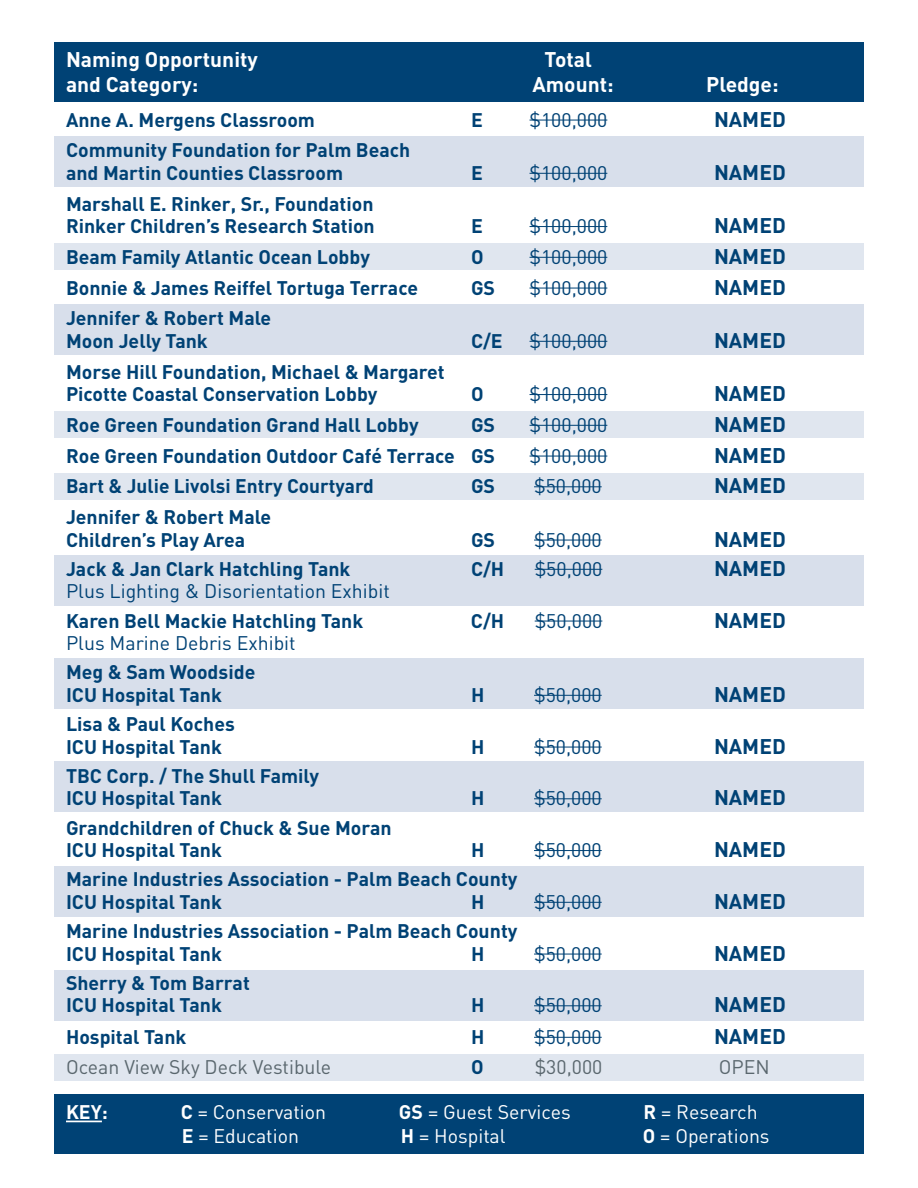
<style>
.page{position:relative;width:918px;height:1188px;background:#fff}
.page>*{position:absolute;margin:0;border:0;box-sizing:border-box;transform-origin:0 0}
.t1{font:700 21px "DIN";color:#004275}
.t2{font:700 21px "DIN";color:#fff}
.t3{font:700 19.5px/22.5px "DIN";color:#004275}
.t4{font:19.5px "DIN";color:#004275}
.t5{font:19.5px "DIN";color:#fff}
.t6{font:19.5px "DIN";color:#5a676e}
.t7{font:700 19.5px "DIN";color:#fff}
.s1{font-size:19.5px;color:#004275}
.s2{font-weight:700}
</style>
<div class="page">
<div style="left:54px;top:43px;width:810px;height:59px;background:#004275"></div>
<div style="left:54px;top:1094px;width:810px;height:59px;background:#004275"></div>
<div style="left:54px;top:136px;width:810px;height:51px;background:#d8dfeb"></div>
<div style="left:54px;top:305px;width:810px;height:50px;background:#d8dfeb"></div>
<div style="left:54px;top:556px;width:810px;height:50px;background:#d8dfeb"></div>
<div style="left:54px;top:658px;width:810px;height:51px;background:#d8dfeb"></div>
<div style="left:54px;top:761px;width:810px;height:51px;background:#d8dfeb"></div>
<div style="left:54px;top:866px;width:810px;height:50px;background:#d8dfeb"></div>
<div style="left:54px;top:970px;width:810px;height:51px;background:#d8dfeb"></div>
<div style="left:54px;top:243px;width:810px;height:27px;background:#e0e6ef"></div>
<div style="left:54px;top:411px;width:810px;height:27px;background:#e0e6ef"></div>
<div style="left:54px;top:473px;width:810px;height:27px;background:#e0e6ef"></div>
<div style="left:54px;top:1054px;width:810px;height:27px;background:#e0e6ef"></div>
<hr style="left:66px;top:1121px;width:36px;height:1px;background:#fff">
<hr style="left:530px;top:120px;width:77px;height:1px;background:#004275">
<hr style="left:530px;top:173px;width:77px;height:1px;background:#004275">
<hr style="left:530px;top:226px;width:77px;height:1px;background:#004275">
<hr style="left:530px;top:257px;width:77px;height:1px;background:#004275">
<hr style="left:530px;top:288px;width:77px;height:1px;background:#004275">
<hr style="left:530px;top:341px;width:77px;height:1px;background:#004275">
<hr style="left:530px;top:394px;width:77px;height:1px;background:#004275">
<hr style="left:530px;top:425px;width:77px;height:1px;background:#004275">
<hr style="left:530px;top:456px;width:77px;height:1px;background:#004275">
<hr style="left:534px;top:486px;width:68px;height:1px;background:#004275">
<hr style="left:534px;top:540px;width:68px;height:1px;background:#004275">
<hr style="left:535px;top:569px;width:67px;height:1px;background:#004275">
<hr style="left:535px;top:621px;width:67px;height:1px;background:#004275">
<hr style="left:534px;top:695px;width:68px;height:1px;background:#004275">
<hr style="left:534px;top:747px;width:68px;height:1px;background:#004275">
<hr style="left:534px;top:798px;width:68px;height:1px;background:#004275">
<hr style="left:534px;top:850px;width:68px;height:1px;background:#004275">
<hr style="left:534px;top:902px;width:68px;height:1px;background:#004275">
<hr style="left:534px;top:954px;width:68px;height:1px;background:#004275">
<hr style="left:534px;top:1005px;width:68px;height:1px;background:#004275">
<hr style="left:534px;top:1037px;width:68px;height:1px;background:#004275">
<p class="t2" style="left:66px;top:46px;width:193px">Naming Opportunity</p>
<p class="t2" style="left:544px;top:46px;width:49px">Total</p>
<p class="t2" style="left:66px;top:71px;width:134px">and Category:</p>
<p class="t2" style="left:532px;top:71px;width:83px">Amount:</p>
<p class="t2" style="left:706px;top:71px;width:131px">Pledge:<span class="s1">Ann A.</span></p>
<p class="t3" style="left:66px;top:107px;width:251px">Anne A. Mergens Classroom</p>
<p class="t3" style="left:471px;top:107px;width:13px">E</p>
<p class="t4" style="left:530px;top:107px;width:79px">$100,000</p>
<p class="t1" style="left:714px;top:105px;width:73px">NAMED</p>
<p class="t3" style="left:66px;top:138px;width:346px">Community Foundation for Palm Beach</p>
<p class="t3" style="left:66px;top:161px;width:279px">and Martin Counties Classroom</p>
<p class="t3" style="left:471px;top:161px;width:13px">E</p>
<p class="t4" style="left:530px;top:161px;width:79px">$100,000</p>
<p class="t1" style="left:714px;top:158px;width:73px">NAMED</p>
<p class="t3" style="left:66px;top:191px;width:309px">Marshall E. Rinker, Sr., Foundation</p>
<p class="t3" style="left:66px;top:214px;width:310px">Rinker Children’s Research Station</p>
<p class="t3" style="left:471px;top:214px;width:13px">E</p>
<p class="t4" style="left:530px;top:214px;width:79px">$100,000</p>
<p class="t1" style="left:714px;top:212px;width:73px">NAMED</p>
<p class="t3" style="left:66px;top:245px;width:306px">Beam Family Atlantic Ocean Lobby</p>
<p class="t3" style="left:471px;top:245px;width:14px">O</p>
<p class="t4" style="left:530px;top:245px;width:79px">$100,000</p>
<p class="t1" style="left:714px;top:242px;width:73px">NAMED</p>
<p class="t3" style="left:66px;top:275px;width:354px">Bonnie &amp; James Reiffel Tortuga Terrace</p>
<p class="t3" style="left:471px;top:275px;width:26px">GS</p>
<p class="t4" style="left:530px;top:275px;width:79px">$100,000</p>
<p class="t1" style="left:714px;top:273px;width:73px">NAMED</p>
<p class="t3" style="left:66px;top:306px;width:207px">Jennifer &amp; Robert Male<br>Moon Jelly Tank</p>
<p class="t3" style="left:471px;top:329px;width:33px">C/E</p>
<p class="t4" style="left:530px;top:329px;width:79px">$100,000</p>
<p class="t1" style="left:714px;top:326px;width:73px">NAMED</p>
<p class="t3" style="left:66px;top:359px;width:380px">Morse Hill Foundation, Michael &amp; Margaret<br>Picotte Coastal Conservation Lobby</p>
<p class="t3" style="left:471px;top:382px;width:14px">O</p>
<p class="t4" style="left:530px;top:382px;width:79px">$100,000</p>
<p class="t1" style="left:714px;top:380px;width:73px">NAMED</p>
<p class="t3" style="left:66px;top:413px;width:354px">Roe Green Foundation Grand Hall Lobby</p>
<p class="t3" style="left:471px;top:413px;width:26px">GS</p>
<p class="t4" style="left:530px;top:413px;width:79px">$100,000</p>
<p class="t1" style="left:714px;top:410px;width:73px">NAMED</p>
<p class="t3" style="left:66px;top:443px;width:431px">Roe Green Foundation Outdoor Café Terrace GS</p>
<p class="t4" style="left:530px;top:443px;width:79px">$100,000</p>
<p class="t1" style="left:714px;top:441px;width:73px">NAMED</p>
<p class="t3" style="left:66px;top:474px;width:309px">Bart &amp; Julie Livolsi Entry Courtyard</p>
<p class="t3" style="left:471px;top:474px;width:26px">GS</p>
<p class="t4" style="left:534px;top:474px;width:69px">$50,000</p>
<p class="t1" style="left:714px;top:472px;width:73px">NAMED</p>
<p class="t3" style="left:66px;top:505px;width:207px">Jennifer &amp; Robert Male<br>Children’s Play Area</p>
<p class="t3" style="left:471px;top:527px;width:26px">GS</p>
<p class="t4" style="left:534px;top:527px;width:69px">$50,000</p>
<p class="t1" style="left:714px;top:525px;width:73px">NAMED</p>
<p class="t3" style="left:66px;top:557px;width:286px">Jack &amp; Jan Clark Hatchling Tank</p>
<p class="t3" style="left:471px;top:557px;width:35px">C/H</p>
<p class="t4" style="left:535px;top:557px;width:69px">$50,000</p>
<p class="t1" style="left:714px;top:554px;width:73px">NAMED</p>
<p class="t4" style="left:66px;top:579px;width:325px">Plus Lighting &amp; Disorientation Exhibit</p>
<p class="t3" style="left:66px;top:608px;width:299px">Karen Bell Mackie Hatchling Tank</p>
<p class="t3" style="left:471px;top:608px;width:35px">C/H</p>
<p class="t4" style="left:535px;top:608px;width:69px">$50,000</p>
<p class="t1" style="left:714px;top:606px;width:73px">NAMED</p>
<p class="t4" style="left:66px;top:631px;width:231px">Plus Marine Debris Exhibit</p>
<p class="t3" style="left:66px;top:660px;width:191px">Meg &amp; Sam Woodside<br>ICU Hospital Tank</p>
<p class="t3" style="left:471px;top:683px;width:15px">H</p>
<p class="t4" style="left:534px;top:683px;width:69px">$50,000</p>
<p class="t1" style="left:714px;top:680px;width:73px">NAMED</p>
<p class="t3" style="left:66px;top:712px;width:170px">Lisa &amp; Paul Koches<br>ICU Hospital Tank</p>
<p class="t3" style="left:66px;top:764px;width:254px">TBC Corp. / The Shull Family<br>ICU Hospital Tank</p>
<p class="t3" style="left:471px;top:734px;width:15px">H</p>
<p class="t4" style="left:534px;top:734px;width:69px">$50,000</p>
<p class="t1" style="left:714px;top:732px;width:73px">NAMED</p>
<p class="t3" style="left:471px;top:786px;width:15px">H</p>
<p class="t4" style="left:534px;top:786px;width:69px">$50,000</p>
<p class="t1" style="left:714px;top:784px;width:73px">NAMED</p>
<p class="t3" style="left:66px;top:815px;width:327px">Grandchildren of Chuck &amp; Sue Moran<br>ICU Hospital Tank</p>
<p class="t3" style="left:471px;top:838px;width:15px">H</p>
<p class="t4" style="left:534px;top:838px;width:69px">$50,000</p>
<p class="t1" style="left:714px;top:836px;width:73px">NAMED</p>
<p class="t3" style="left:66px;top:867px;width:453px">Marine Industries Association - Palm Beach County<br>ICU Hospital Tank</p>
<p class="t3" style="left:471px;top:890px;width:15px">H</p>
<p class="t4" style="left:534px;top:890px;width:69px">$50,000</p>
<p class="t1" style="left:714px;top:887px;width:73px">NAMED</p>
<p class="t3" style="left:66px;top:919px;width:453px">Marine Industries Association - Palm Beach County<br>ICU Hospital Tank</p>
<p class="t3" style="left:471px;top:941px;width:15px">H</p>
<p class="t4" style="left:534px;top:941px;width:69px">$50,000</p>
<p class="t1" style="left:714px;top:939px;width:73px">NAMED</p>
<p class="t3" style="left:66px;top:971px;width:185px">Sherry &amp; Tom Barrat<br>ICU Hospital Tank</p>
<p class="t3" style="left:471px;top:993px;width:15px">H</p>
<p class="t4" style="left:534px;top:993px;width:69px">$50,000</p>
<p class="t1" style="left:714px;top:991px;width:73px">NAMED</p>
<p class="t3" style="left:66px;top:1025px;width:122px">Hospital Tank</p>
<p class="t3" style="left:471px;top:1025px;width:15px">H</p>
<p class="t4" style="left:534px;top:1025px;width:69px">$50,000</p>
<p class="t1" style="left:714px;top:1022px;width:73px">NAMED</p>
<p class="t6" style="left:66px;top:1055px;width:267px">Ocean View Sky Deck Vestibule</p>
<p class="t3" style="left:471px;top:1055px;width:14px">O</p>
<p class="t6" style="left:535px;top:1055px;width:69px">$30,000</p>
<p class="t6" style="left:719px;top:1055px;width:52px">OPEN</p>
<p class="t7" style="left:66px;top:1099px;width:43px">KEY:</p>
<p class="t5" style="left:181px;top:1100px;width:147px"><span class="s2">C</span> = Conservation</p>
<p class="t5" style="left:399px;top:1100px;width:173px"><span class="s2">GS</span> = Guest Services</p>
<p class="t5" style="left:644px;top:1100px;width:116px"><span class="s2">R</span> = Research</p>
<p class="t5" style="left:182px;top:1124px;width:119px"><span class="s2">E</span> = Education</p>
<p class="t5" style="left:401px;top:1124px;width:106px"><span class="s2">H</span> = Hospital</p>
<p class="t5" style="left:643px;top:1124px;width:128px"><span class="s2">O</span> = Operations</p>
</div>
